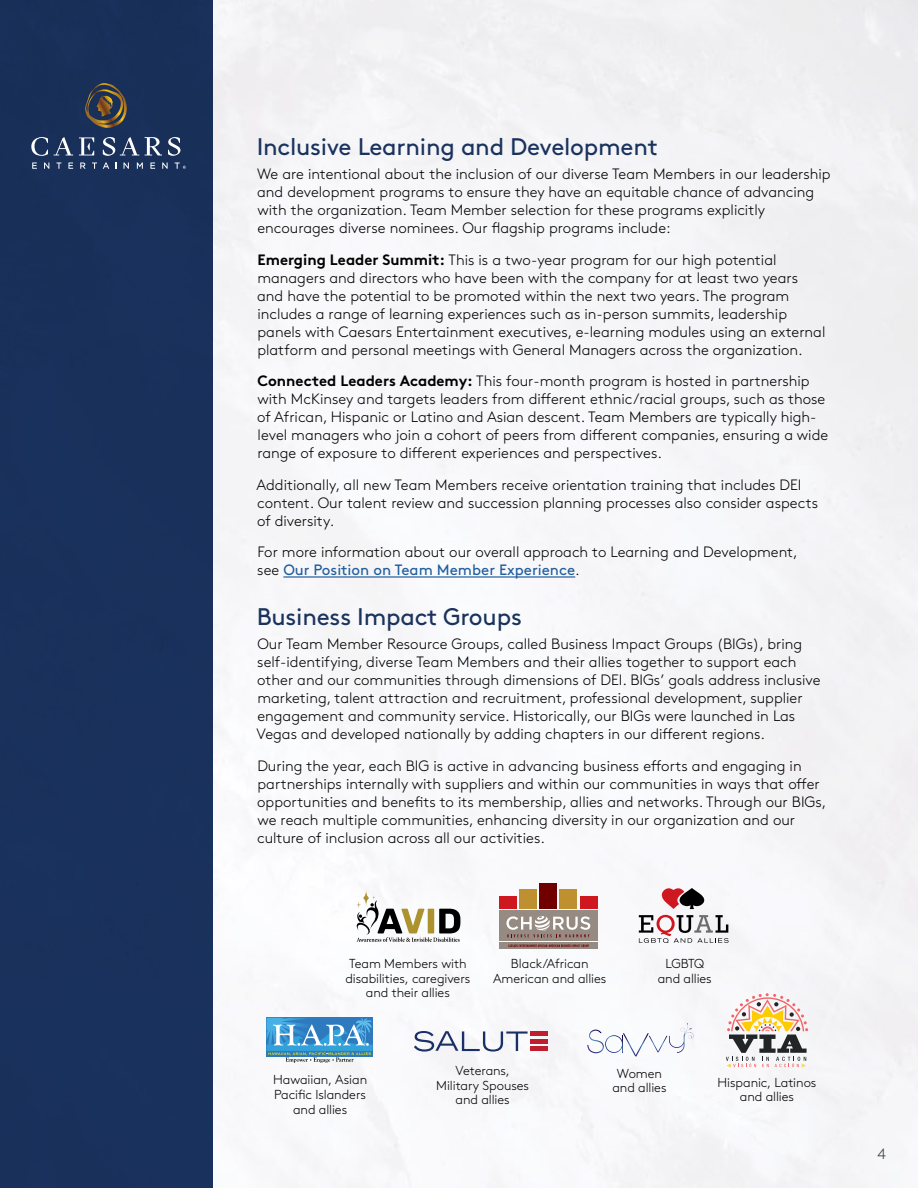
<style>
.page{position:relative;width:918px;height:1188px;background:#fff}
.page>*{position:absolute;margin:0;border:0;box-sizing:border-box;transform-origin:0 0}
.t1{font:24px "Brown Pro";letter-spacing:-.01em;color:#1a335e}
.t2{font:300 15px/18px "Brown Pro";color:#000}
.t3{font:300 13.05px/14.7px "Brown Pro";letter-spacing:-.005em;color:#000;text-align:center}
.s1{font-weight:700}
.s2{font-weight:400;color:#215e9e}
</style>
<div class="page">
<div style="left:213px;top:0;width:705px;height:1188px;background:#f6f6f9"></div>
<div style="left:0;top:0;width:213px;height:1188px;background:#1a335e"></div>
<svg style="left:79px;top:137px;width:15px;height:18px"></svg>
<svg style="left:54px;top:137px;width:19px;height:18px"></svg>
<svg style="left:145px;top:137px;width:17px;height:18px"></svg>
<svg style="left:103px;top:137px;width:36px;height:19px"></svg>
<svg style="left:168px;top:137px;width:13px;height:19px"></svg>
<svg style="left:31px;top:137px;width:17px;height:19px"></svg>
<svg style="left:32px;top:163px;width:5px;height:6px"></svg>
<svg style="left:44px;top:163px;width:5px;height:6px"></svg>
<svg style="left:56px;top:163px;width:5px;height:6px"></svg>
<svg style="left:68px;top:163px;width:5px;height:6px"></svg>
<svg style="left:80px;top:163px;width:5px;height:6px"></svg>
<svg style="left:92px;top:163px;width:5px;height:6px"></svg>
<svg style="left:103px;top:162px;width:6px;height:7px"></svg>
<svg style="left:124px;top:163px;width:5px;height:6px"></svg>
<svg style="left:137px;top:163px;width:6px;height:6px"></svg>
<svg style="left:150px;top:163px;width:5px;height:6px"></svg>
<svg style="left:162px;top:163px;width:6px;height:6px"></svg>
<svg style="left:175px;top:163px;width:11px;height:6px"></svg>
<svg style="left:85px;top:83px;width:42px;height:45px"></svg>
<hr style="left:283px;top:576px;width:292px;height:2px;background:#215e9e">
<svg style="left:267px;top:1018px;width:106px;height:45px"></svg>
<svg style="left:587px;top:1023px;width:107px;height:33px"></svg>
<svg style="left:726px;top:993px;width:82px;height:75px"></svg>
<div style="left:531px;top:1031px;width:17px;height:5px;background:#be1e2d"></div>
<hr style="left:531px;top:1047px;width:17px;height:4px;background:#be1e2d">
<hr style="left:531px;top:1039px;width:17px;height:4px;background:#be1e2d">
<svg style="left:414px;top:1031px;width:114px;height:21px"></svg>
<div style="left:499px;top:910px;width:99px;height:31px;background:#968b83"></div>
<div style="left:539px;top:883px;width:18px;height:25px;background:#700000"></div>
<div style="left:519px;top:889px;width:18px;height:19px;background:#bf902f"></div>
<div style="left:559px;top:889px;width:18px;height:19px;background:#bf902f"></div>
<div style="left:499px;top:896px;width:18px;height:12px;background:#ce171e"></div>
<div style="left:580px;top:896px;width:17px;height:12px;background:#ce171e"></div>
<div style="left:499px;top:943px;width:99px;height:6px;background:#968b83"></div>
<svg style="left:506px;top:916px;width:84px;height:21px"></svg>
<svg style="left:508px;top:944px;width:81px;height:3px"></svg>
<svg style="left:639px;top:915px;width:90px;height:28px"></svg>
<svg style="left:661px;top:888px;width:44px;height:21px"></svg>
<svg style="left:363px;top:889px;width:6px;height:18px"></svg>
<svg style="left:354px;top:893px;width:106px;height:49px"></svg>
<h1 class="t1" style="left:257px;top:128px;width:403px">Inclusive Learning and Development</h1>
<p class="t2" style="left:257px;top:164px;width:575px">We are intentional about the inclusion of our diverse Team Members in our leadership and development programs to ensure they have an equitable chance of advancing with the organization. Team Member selection for these programs explicitly encourages diverse nominees. Our flagship programs include:</p>
<p class="t2" style="left:257px;top:250px;width:570px"><span class="s1">Emerging Leader Summit:</span> This is a two-year program for our high potential managers and directors who have been with the company for at least two years and have the potential to be promoted within the next two years. The program includes a range of learning experiences such as in-person summits, leadership panels with Caesars Entertainment executives, e-learning modules using an external platform and personal meetings with General Managers across the organization.</p>
<p class="t2" style="left:257px;top:371px;width:573px"><span class="s1">Connected Leaders Academy:</span> This four-month program is hosted in partnership with McKinsey and targets leaders from different ethnic/racial groups, such as those of African, Hispanic or Latino and Asian descent. Team Members are typically high&shy;level managers who join a cohort of peers from different companies, ensuring a wide range of exposure to different experiences and perspectives.</p>
<p class="t2" style="left:256px;top:475px;width:563px">Additionally, all new Team Members receive orientation training that includes DEI content. Our talent review and succession planning processes also consider aspects of diversity.</p>
<p class="t2" style="left:257px;top:542px;width:542px">For more information about our overall approach to Learning and Development, see <span class="s2">Our Position on Team Member Experience</span>.</p>
<h1 class="t1" style="left:257px;top:598px;width:267px">Business Impact Groups</h1>
<p class="t2" style="left:257px;top:634px;width:565px">Our Team Member Resource Groups, called Business Impact Groups (BIGs), bring self-identifying, diverse Team Members and their allies together to support each other and our communities through dimensions of DEI. BIGs’ goals address inclusive marketing, talent attraction and recruitment, professional development, supplier engagement and community service. Historically, our BIGs were launched in Las Vegas and developed nationally by adding chapters in our different regions.</p>
<p class="t2" style="left:257px;top:756px;width:571px">During the year, each BIG is active in advancing business efforts and engaging in partnerships internally with suppliers and within our communities in ways that offer opportunities and benefits to its membership, allies and networks. Through our BIGs, we reach multiple communities, enhancing diversity in our organization and our culture of inclusion across all our activities.</p>
<p class="t3" style="left:345px;top:955px;width:126px">Team Members with disabilities, caregivers and their allies</p>
<p class="t3" style="left:658px;top:956px;width:56px">LGBTQ and allies</p>
<p class="t3" style="left:493px;top:956px;width:115px">Black/African<br>American and allies</p>
<p class="t3" style="left:273px;top:1072px;width:96px">Hawaiian, Asian<br>Pacific Islanders and allies</p>
<p class="t3" style="left:436px;top:1062px;width:94px">Veterans,<br>Military Spouses and allies</p>
<p class="t3" style="left:612px;top:1065px;width:56px">Women and allies</p>
<p class="t3" style="left:718px;top:1074px;width:100px">Hispanic, Latinos and allies</p>
<p class="t2" style="left:878px;top:1143px;width:10px">4</p>
</div>
